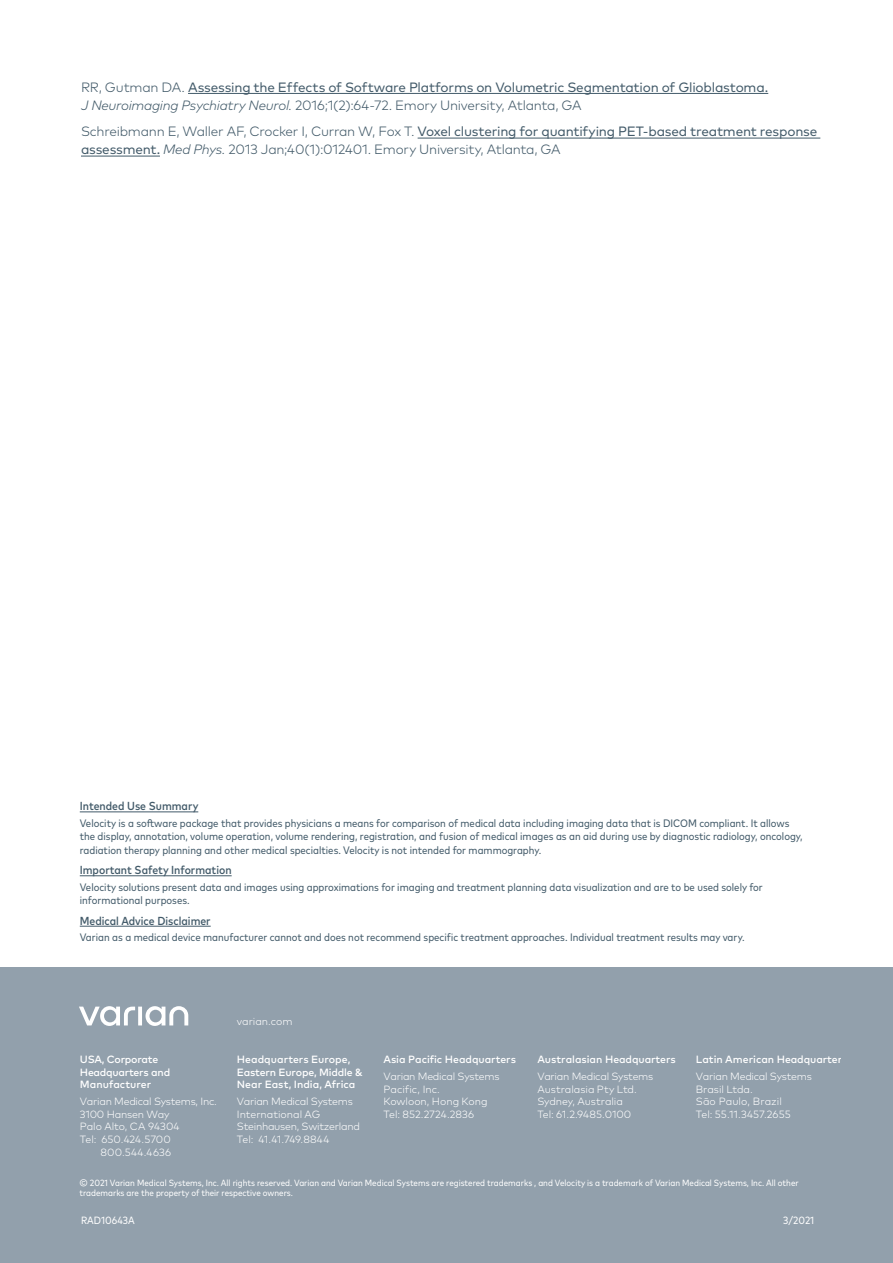
<style>
.page{position:relative;width:893px;height:1263px;background:#fff}
.page>*{position:absolute;margin:0;border:0;box-sizing:border-box;transform-origin:0 0}
.t1{font:300 13.5px/18px "Mark OT";letter-spacing:-.015em;color:#425a69}
.t2{font:13.5px/18px "Mark OT";letter-spacing:-.015em;color:#425a69}
.t3{font:500 condensed 11.7px "Mark OT";color:#425a69}
.t4{font:condensed 10.8px/13.5px "Mark OT";color:#425a69}
.t5{font:300 10.5px/12.6px "Mark OT";letter-spacing:-.02em;color:#fff}
.t6{font:500 10.5px/12.6px "Mark OT";letter-spacing:-.005em;color:#fff}
.t7{font:500 10.5px/12.6px "Mark OT";letter-spacing:-.025em;color:#fff}
.t8{font:300 10.5px "Mark OT";color:#fff}
.t9{font:condensed 10.5px "Mark OT";color:#fff}
.t10{font:300 10.5px "Mark OT";letter-spacing:.015em;color:#fff}
.t11{font:condensed 9px/10.5px "Mark OT";color:#fff}
.s1{font-weight:300}
.s2{font-weight:300;font-style:italic}
.s3{font-weight:400}
.s4{font-style:italic}
</style>
<div class="page">
<div style="left:0;top:968px;width:893px;height:295px;background:#92a0ac"></div>
<svg style="left:79px;top:1006px;width:109px;height:20px"></svg>
<hr style="left:80px;top:811px;width:118px;height:1px;background:#425a69">
<hr style="left:80px;top:875px;width:152px;height:1px;background:#425a69">
<hr style="left:80px;top:926px;width:131px;height:1px;background:#425a69">
<hr style="left:188px;top:93px;width:580px;height:1px;background:#425a69">
<hr style="left:418px;top:138px;width:402px;height:1px;background:#425a69">
<hr style="left:81px;top:156px;width:79px;height:1px;background:#425a69">
<p class="t2" style="left:81px;top:78px;width:689px"><span class="s1">RR, Gutman DA.</span> Assessing the Effects of Software Platforms on Volumetric Segmentation of Glioblastoma.<br><span class="s2">J Neuroimaging Psychiatry Neurol.</span> <span class="s1">2016;1(2):64-72. Emory University, Atlanta, GA</span></p>
<p class="t1" style="left:81px;top:122px;width:738px">Schreibmann E, Waller AF, Crocker I, Curran W, Fox T. <span class="s3">Voxel clustering for quantifying PET-based treatment response assessment.</span> <span class="s4">Med Phys.</span> 2013 Jan;40(1):012401. Emory University, Atlanta, GA</p>
<p class="t3" style="left:80px;top:799px;width:120px">Intended Use Summary</p>
<p class="t4" style="left:80px;top:816px;width:724px">Velocity is a software package that provides physicians a means for comparison of medical data including imaging data that is DICOM compliant. It allows the display, annotation, volume operation, volume rendering, registration, and fusion of medical images as an aid during use by diagnostic radiology, oncology, radiation therapy planning and other medical specialties. Velocity is not intended for mammography.</p>
<p class="t3" style="left:80px;top:863px;width:153px">Important Safety Information</p>
<p class="t4" style="left:80px;top:880px;width:685px">Velocity solutions present data and images using approximations for imaging and treatment planning data visualization and are to be used solely for informational purposes.</p>
<p class="t3" style="left:80px;top:913px;width:132px">Medical Advice Disclaimer</p>
<p class="t4" style="left:80px;top:930px;width:666px">Varian as a medical device manufacturer cannot and does not recommend specific treatment approaches. Individual treatment results may vary.</p>
<p class="t7" style="left:80px;top:1053px;width:92px">USA, Corporate<br>Headquarters and<br>Manufacturer</p>
<p class="t5" style="left:80px;top:1095px;width:138px">Varian Medical Systems, Inc.</p>
<p class="t5" style="left:80px;top:1108px;width:91px">3100 Hansen Way</p>
<p class="t8" style="left:80px;top:1120px;width:101px">Palo Alto, CA 94304</p>
<p class="t8" style="left:80px;top:1133px;width:92px">Tel: 650.424.5700</p>
<p class="t10" style="left:101px;top:1146px;width:72px">800.544.4636</p>
<p class="t5" style="left:237px;top:1015px;width:57px">varian.com</p>
<p class="t6" style="left:237px;top:1053px;width:127px">Headquarters Europe,<br>Eastern Europe, Middle &amp;<br>Near East, India, Africa</p>
<p class="t5" style="left:237px;top:1095px;width:125px">Varian Medical Systems<br>International AG<br>Steinhausen, Switzerland<br>Tel: 41.41.749.8844</p>
<p class="t6" style="left:383px;top:1053px;width:134px">Asia Pacific Headquarters</p>
<p class="t5" style="left:383px;top:1070px;width:117px">Varian Medical Systems<br>Pacific, Inc.<br>Kowloon, Hong Kong<br>Tel: 852.2724.2836</p>
<p class="t6" style="left:537px;top:1053px;width:140px">Australasian Headquarters</p>
<p class="t5" style="left:537px;top:1070px;width:117px">Varian Medical Systems<br>Australasia Pty Ltd.<br>Sydney, Australia<br>Tel: 61.2.9485.0100</p>
<p class="t6" style="left:696px;top:1053px;width:153px">Latin American Headquarters</p>
<p class="t5" style="left:696px;top:1070px;width:117px">Varian Medical Systems<br>Brasil Ltda.<br>São Paulo, Brazil<br>Tel: 55.11.3457.2655</p>
<p class="t11" style="left:80px;top:1177px;width:721px">© 2021 Varian Medical Systems, Inc. All rights reserved. Varian and Varian Medical Systems are registered trademarks , and Velocity is a trademark of Varian Medical Systems, Inc. All other trademarks are the property of their respective owners.</p>
<p class="t9" style="left:81px;top:1214px;width:55px">RAD10643A</p>
<p class="t9" style="left:783px;top:1214px;width:33px">3/2021</p>
</div>
